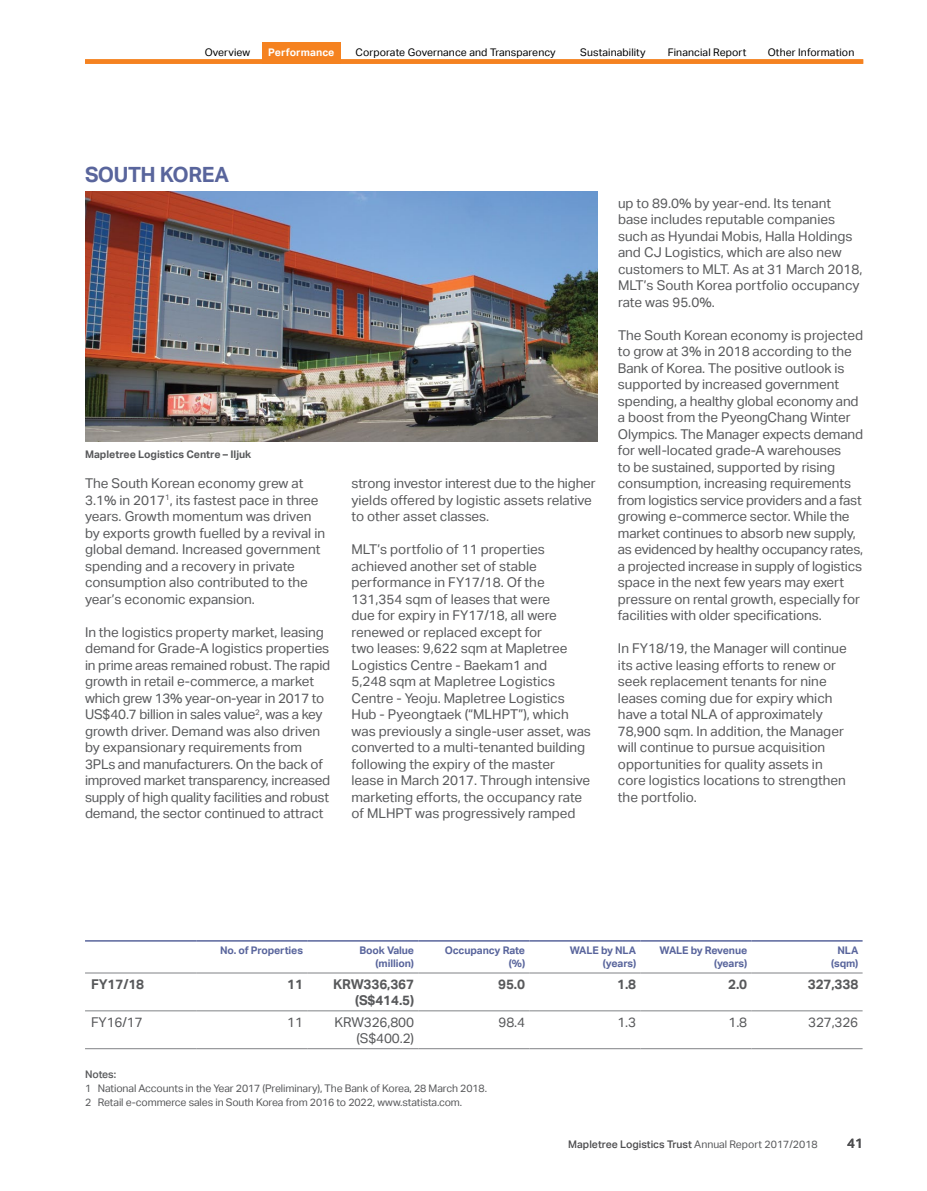
<style>
.page{position:relative;width:927px;height:1191px;background:#fff}
.page>*{position:absolute;margin:0;border:0;box-sizing:border-box;transform-origin:0 0}
.t1{font:700 21px "Aktiv Grotesk";letter-spacing:-.02em;color:#59659c}
.t2{font:13.5px/16.5px "Aktiv Grotesk";letter-spacing:-.005em;color:#58595b}
.t3{font:700 13.5px/16.2px "Aktiv Grotesk";letter-spacing:-.01em;color:#58595b;text-align:right}
.t4{font:500 13.5px "Aktiv Grotesk";color:#4d4d4f}
.t5{font:10.5px/14.1px "Aktiv Grotesk";letter-spacing:-.01em;color:#58595b}
.t6{font:700 10.5px/12.6px "Aktiv Grotesk";letter-spacing:-.01em;color:#59659c;text-align:right}
.t7{font:10.5px "Aktiv Grotesk";letter-spacing:.01em;color:#000}
.t8{font:500 10.5px "Aktiv Grotesk";color:#4d4d4f}
.t9{font:700 10.5px "Aktiv Grotesk";color:#58595b}
.t10{font:700 10.5px "Aktiv Grotesk";letter-spacing:.01em;color:#fff}
.t11{font:500 10.5px "Aktiv Grotesk";letter-spacing:-.01em;color:#58595b}
.s1{font-weight:400;color:#58595b}
</style>
<div class="page">
<img style="left:85px;top:191px;width:513px;height:251px">
<hr style="left:85px;top:972px;width:111px;height:1px;background:#808285">
<hr style="left:196px;top:972px;width:111px;height:1px;background:#808285">
<hr style="left:307px;top:972px;width:111px;height:1px;background:#808285">
<hr style="left:418px;top:972px;width:111px;height:1px;background:#808285">
<hr style="left:529px;top:972px;width:111px;height:1px;background:#808285">
<hr style="left:640px;top:972px;width:111px;height:1px;background:#808285">
<hr style="left:751px;top:972px;width:112px;height:1px;background:#808285">
<hr style="left:85px;top:1010px;width:111px;height:1px;background:#808285">
<hr style="left:196px;top:1010px;width:111px;height:1px;background:#808285">
<hr style="left:307px;top:1010px;width:111px;height:1px;background:#808285">
<hr style="left:418px;top:1010px;width:111px;height:1px;background:#808285">
<hr style="left:529px;top:1010px;width:111px;height:1px;background:#808285">
<hr style="left:640px;top:1010px;width:111px;height:1px;background:#808285">
<hr style="left:751px;top:1010px;width:112px;height:1px;background:#808285">
<hr style="left:85px;top:1048px;width:111px;height:1px;background:#808285">
<hr style="left:196px;top:1048px;width:111px;height:1px;background:#808285">
<hr style="left:307px;top:1048px;width:111px;height:1px;background:#808285">
<hr style="left:418px;top:1048px;width:111px;height:1px;background:#808285">
<hr style="left:529px;top:1048px;width:111px;height:1px;background:#808285">
<hr style="left:640px;top:1048px;width:111px;height:1px;background:#808285">
<hr style="left:751px;top:1048px;width:112px;height:1px;background:#808285">
<hr style="left:85px;top:940px;width:111px;height:1px;background:#59659c">
<hr style="left:196px;top:940px;width:111px;height:1px;background:#59659c">
<hr style="left:307px;top:940px;width:111px;height:1px;background:#59659c">
<hr style="left:418px;top:940px;width:111px;height:1px;background:#59659c">
<hr style="left:529px;top:940px;width:111px;height:1px;background:#59659c">
<hr style="left:640px;top:940px;width:111px;height:1px;background:#59659c">
<hr style="left:751px;top:940px;width:112px;height:1px;background:#59659c">
<div style="left:85px;top:59px;width:778px;height:5px;background:#f58220"></div>
<div style="left:262px;top:43px;width:79px;height:21px;background:#f58220"></div>
<p class="t7" style="left:205px;top:47px;width:47px">Overview</p>
<p class="t10" style="left:268px;top:47px;width:68px">Performance</p>
<p class="t7" style="left:355px;top:47px;width:202px">Corporate Governance and Transparency</p>
<p class="t7" style="left:580px;top:47px;width:67px">Sustainability</p>
<p class="t7" style="left:668px;top:47px;width:80px">Financial Report</p>
<p class="t7" style="left:768px;top:47px;width:88px">Other Information</p>
<h1 class="t1" style="left:85px;top:163px;width:146px">SOUTH KOREA</h1>
<p class="t9" style="left:85px;top:448px;width:168px">Mapletree Logistics Centre – Iljuk</p>
<p class="t2" style="left:85px;top:475px;width:242px">The South Korean economy grew at 3.1% in 2017<sup>1</sup>, its fastest pace in three years. Growth momentum was driven by exports growth fuelled by a revival in global demand. Increased government spending and a recovery in private consumption also contributed to the year’s economic expansion.</p>
<p class="t2" style="left:85px;top:624px;width:247px">In the logistics property market, leasing demand for Grade-A logistics properties in prime areas remained robust. The rapid growth in retail e-commerce, a market which grew 13% year-on-year in 2017 to US$40.7 billion in sales value<sup>2</sup>, was a key growth driver. Demand was also driven by expansionary requirements from 3PLs and manufacturers. On the back of improved market transparency, increased supply of high quality facilities and robust demand, the sector continued to attract</p>
<p class="t2" style="left:351px;top:475px;width:246px">strong investor interest due to the higher yields offered by logistic assets relative to other asset classes.</p>
<p class="t2" style="left:351px;top:541px;width:241px">MLT’s portfolio of 11 properties achieved another set of stable performance in FY17/18. Of the 131,354 sqm of leases that were<br>due for expiry in FY17/18, all were renewed or replaced except for<br>two leases: 9,622 sqm at Mapletree Logistics Centre - Baekam1 and<br>5,248 sqm at Mapletree Logistics Centre - Yeoju. Mapletree Logistics Hub - Pyeongtaek (“MLHPT”), which was previously a single-user asset, was converted to a multi-tenanted building following the expiry of the master<br>lease in March 2017. Through intensive marketing efforts, the occupancy rate of MLHPT was progressively ramped</p>
<p class="t2" style="left:618px;top:195px;width:246px">up to 89.0% by year-end. Its tenant base includes reputable companies such as Hyundai Mobis, Halla Holdings and CJ Logistics, which are also new customers to MLT. As at 31 March 2018, MLT’s South Korea portfolio occupancy rate was 95.0%.</p>
<p class="t2" style="left:618px;top:327px;width:247px">The South Korean economy is projected to grow at 3% in 2018 according to the Bank of Korea. The positive outlook is supported by increased government spending, a healthy global economy and a boost from the PyeongChang Winter Olympics. The Manager expects demand for well-located grade-A warehouses<br>to be sustained, supported by rising consumption, increasing requirements from logistics service providers and a fast growing e-commerce sector. While the market continues to absorb new supply, as evidenced by healthy occupancy rates, a projected increase in supply of logistics space in the next few years may exert pressure on rental growth, especially for facilities with older specifications.</p>
<p class="t2" style="left:618px;top:640px;width:230px">In FY18/19, the Manager will continue its active leasing efforts to renew or seek replacement tenants for nine leases coming due for expiry which have a total NLA of approximately 78,900 sqm. In addition, the Manager will continue to pursue acquisition opportunities for quality assets in core logistics locations to strengthen the portfolio.</p>
<p class="t6" style="left:220px;top:944px;width:84px">No. of Properties</p>
<p class="t6" style="left:359px;top:944px;width:56px">Book Value (million)</p>
<p class="t6" style="left:445px;top:944px;width:82px">Occupancy Rate (%)</p>
<p class="t6" style="left:570px;top:944px;width:68px">WALE by NLA (years)</p>
<p class="t6" style="left:660px;top:944px;width:89px">WALE by Revenue (years)</p>
<p class="t6" style="left:831px;top:944px;width:29px;text-align:center">NLA (sqm)</p>
<p class="t3" style="left:91px;top:976px;width:55px">FY17/18</p>
<p class="t3" style="left:287px;top:976px;width:17px">11</p>
<p class="t3" style="left:333px;top:976px;width:82px">KRW336,367 (S$414.5)</p>
<p class="t3" style="left:498px;top:976px;width:28px">95.0</p>
<p class="t3" style="left:617px;top:976px;width:21px">1.8</p>
<p class="t3" style="left:728px;top:976px;width:21px">2.0</p>
<p class="t3" style="left:808px;top:976px;width:52px">327,338</p>
<p class="t2" style="left:91px;top:1013px;width:53px">FY16/17</p>
<p class="t2" style="left:287px;top:1013px;width:17px">11</p>
<p class="t2" style="left:335px;top:1013px;width:81px;text-align:right">KRW326,800 (S$400.2)</p>
<p class="t2" style="left:499px;top:1013px;width:28px">98.4</p>
<p class="t2" style="left:617px;top:1013px;width:20px">1.3</p>
<p class="t2" style="left:728px;top:1013px;width:20px">1.8</p>
<p class="t2" style="left:808px;top:1013px;width:52px">327,326</p>
<p class="t11" style="left:85px;top:1067px;width:33px">Notes:</p>
<p class="t5" style="left:85px;top:1081px;width:403px">1 National Accounts in the Year 2017 (Preliminary), The Bank of Korea, 28 March 2018.<br>2 Retail e-commerce sales in South Korea from 2016 to 2022, www.statista.com.</p>
<p class="t8" style="left:568px;top:1138px;width:251px">Mapletree Logistics Trust <span class="s1">Annual Report 2017/2018</span></p>
<p class="t4" style="left:847px;top:1135px;width:17px">41</p>
</div>
